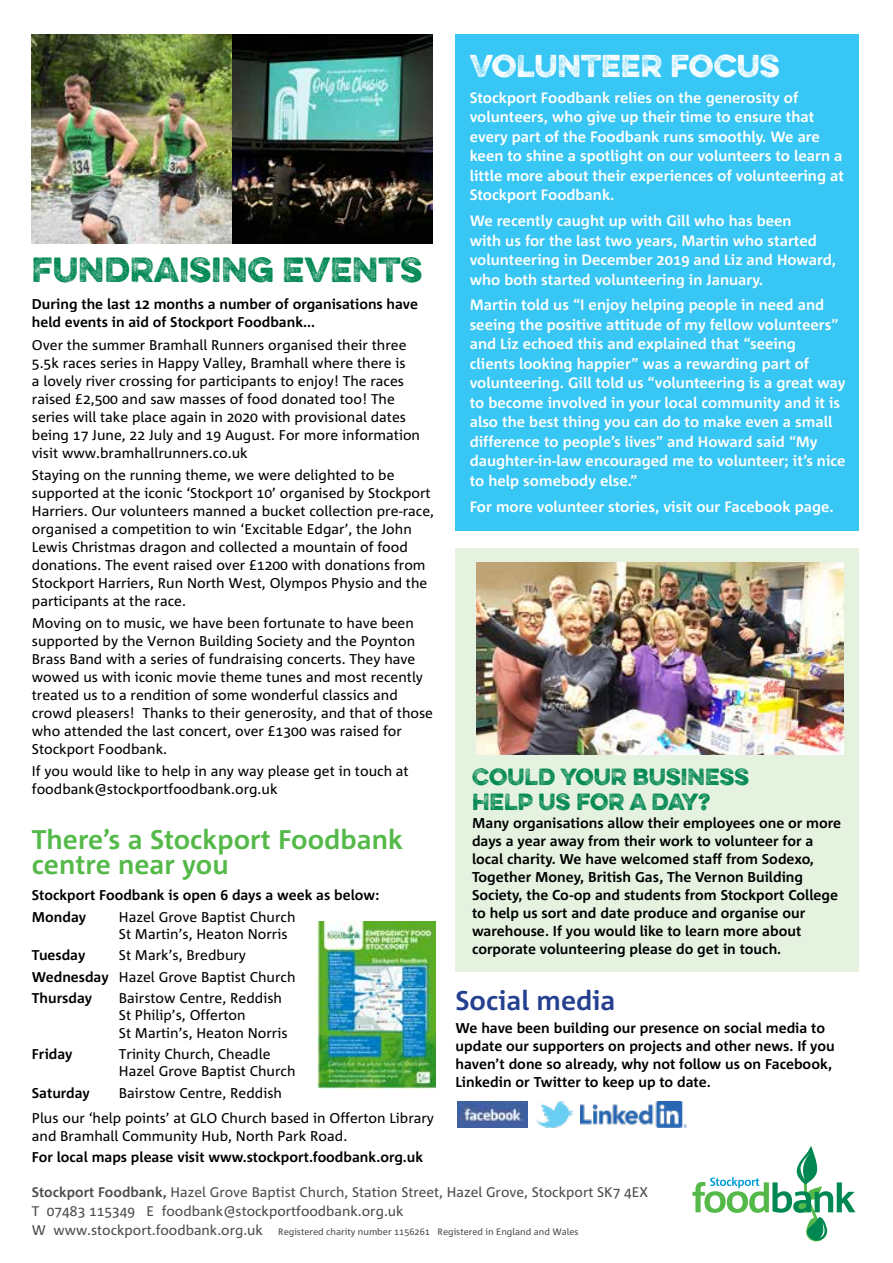
<style>
.page{position:relative;width:893px;height:1263px;background:#fff}
.page>*{position:absolute;margin:0;border:0;box-sizing:border-box;transform-origin:0 0}
.t1{font:300 31.35px "Eveleth";color:#008752}
.t2{font:300 28.35px "Eveleth";color:#fff}
.t3{font:700 27px/25.5px "Corpid";color:#54b948}
.t4{font:700 27px "Corpid";color:#25408f}
.t5{font:300 21px/25.5px "Eveleth";color:#008752}
.t6{font:700 15px/19.5px "Corpid";color:#fff}
.t7{font:700 14.25px/18px "Corpid";color:#000}
.t8{font:14.1px/18px "Corpid";color:#000}
.t9{font:700 14.1px/18px "Corpid";color:#000}
.t10{font:13.95px/19.2px "Corpid";color:#4d4d4f}
.t11{font:9.3px "Corpid";color:#4d4d4f}
.s1{font-weight:700}
.s2{font-size:13.95px}
</style>
<div class="page">
<svg style="left:692px;top:1146px;width:163px;height:96px"></svg>
<div style="left:455px;top:549px;width:404px;height:423px;background:#e5f2e0"></div>
<div style="left:455px;top:34px;width:404px;height:496px;background:#38c6f4"></div>
<img style="left:476px;top:562px;width:367px;height:193px">
<img style="left:317px;top:922px;width:118px;height:166px">
<img style="left:32px;top:34px;width:401px;height:209px">
<img style="left:458px;top:1101px;width:69px;height:26px">
<img style="left:536px;top:1101px;width:38px;height:28px">
<img style="left:580px;top:1101px;width:107px;height:26px">
<h1 class="t1" style="left:32px;top:246px;width:392px">FUNDRAISING EVENTS</h1>
<p class="t9" style="left:32px;top:296px;width:388px">During the last 12 months a number of organisations have held events in aid of Stockport Foodbank...</p>
<p class="t8" style="left:32px;top:336px;width:390px">Over the summer Bramhall Runners organised their three 5.5k races series in Happy Valley, Bramhall where there is<br>a lovely river crossing for participants to enjoy! The races raised £2,500 and saw masses of food donated too! The series will take place again in 2020 with provisional dates being 17 June, 22 July and 19 August. For more information visit www.bramhallrunners.co.uk</p>
<p class="t8" style="left:32px;top:466px;width:404px">Staying on the running theme, we were delighted to be supported at the iconic ‘Stockport 10’ organised by Stockport Harriers. Our volunteers manned a bucket collection pre-race, organised a competition to win ‘Excitable Edgar’, the John Lewis Christmas dragon and collected a mountain of food donations. The event raised over £1200 with donations from Stockport Harriers, Run North West, Olympos Physio and the participants at the race.</p>
<p class="t8" style="left:32px;top:614px;width:403px">Moving on to music, we have been fortunate to have been supported by the Vernon Building Society and the Poynton Brass Band with a series of fundraising concerts. They have wowed us with iconic movie theme tunes and most recently treated us to a rendition of some wonderful classics and crowd pleasers! Thanks to their generosity, and that of those who attended the last concert, over £1300 was raised for Stockport Foodbank.</p>
<p class="t8" style="left:32px;top:763px;width:378px">If you would like to help in any way please get in touch at foodbank@stockportfoodbank.org.uk</p>
<h3 class="t3" style="left:32px;top:827px;width:373px">There’s a Stockport Foodbank centre near you</h3>
<p class="t9" style="left:32px;top:885px;width:349px;line-height:21.5px">Stockport Foodbank is open 6 days a week as below:<br>Monday</p>
<p class="t8" style="left:119px;top:908px;width:178px;line-height:17.2px">Hazel Grove Baptist Church<br>St Martin’s, Heaton Norris</p>
<p class="t9" style="left:32px;top:946px;width:55px">Tuesday</p>
<p class="t8" style="left:32px;top:945px;width:265px;line-height:21.5px;text-indent:87px">St Mark’s, Bredbury<br><span class="s1">Wednesday</span> Hazel Grove Baptist Church<br><span class="s1">Thursday</span></p>
<p class="t8" style="left:119px;top:990px;width:170px;line-height:17.2px">Bairstow Centre, Reddish<br>St Philip’s, Offerton<br>St Martin’s, Heaton Norris</p>
<p class="t9" style="left:32px;top:1045px;width:42px">Friday</p>
<p class="t8" style="left:119px;top:1046px;width:178px;line-height:17.2px">Trinity Church, Cheadle<br>Hazel Grove Baptist Church</p>
<p class="t9" style="left:32px;top:1084px;width:59px">Saturday</p>
<p class="t8" style="left:32px;top:1080px;width:404px;line-height:25.7px;text-indent:87px">Bairstow Centre, Reddish<br>Plus our ‘help points’ at GLO Church based in Offerton Library</p>
<p class="t8" style="left:32px;top:1127px;width:317px">and Bramhall Community Hub, North Park Road.</p>
<p class="t9" style="left:32px;top:1148px;width:393px">For local maps please visit www.stockport.foodbank.org.uk</p>
<h2 class="t2" style="left:470px;top:44px;width:311px">VOLUNTEER FOCUS</h2>
<p class="t6" style="left:470px;top:88px;width:376px">Stockport Foodbank relies on the generosity of volunteers, who give up their time to ensure that every part of the Foodbank runs smoothly. We are keen to shine a spotlight on our volunteers to learn a little more about their experiences of volunteering at Stockport Foodbank.</p>
<p class="t6" style="left:470px;top:211px;width:368px">We recently caught up with Gill who has been<br>with us for the last two years, Martin who started volunteering in December 2019 and Liz and Howard, who both started volunteering in January.</p>
<p class="t6" style="left:470px;top:296px;width:377px">Martin told us “I enjoy helping people in need and seeing the positive attitude of my fellow volunteers” and Liz echoed this and explained that “seeing<br>clients looking happier” was a rewarding part of volunteering. Gill told us “volunteering is a great way to become involved in your local community and it is also the best thing you can do to make even a small difference to people’s lives” and Howard said “My daughter-in-law encouraged me to volunteer; it’s nice to help somebody else.”</p>
<p class="t6" style="left:470px;top:497px;width:366px">For more volunteer stories, visit our Facebook page.</p>
<h3 class="t5" style="left:472px;top:763px;width:278px">COULD YOUR BUSINESS<br>HELP US FOR A DAY?</h3>
<p class="t7" style="left:472px;top:814px;width:371px">Many organisations allow their employees one or more days a year away from their work to volunteer for a local charity. We have welcomed staff from Sodexo, Together Money, British Gas, The Vernon Building Society, the Co-op and students from Stockport College to help us sort and date produce and organise our warehouse. If you would like to learn more about corporate volunteering please do get in touch.</p>
<h3 class="t4" style="left:455px;top:986px;width:161px">Social media</h3>
<p class="t7" style="left:455px;top:1019px;width:381px">We have been building our presence on social media to update our supporters on projects and other news. If you haven’t done so already, why not follow us on Facebook, Linkedin or Twitter to keep up to date.</p>
<p class="t10" style="left:32px;top:1182px;width:618px"><span class="s1">Stockport Foodbank,</span> Hazel Grove Baptist Church, Station Street, Hazel Grove, Stockport SK7 4EX<br>T 07483 115349 E foodbank@stockportfoodbank.org.uk</p>
<p class="t11" style="left:32px;top:1227px;width:548px"><span class="s2">W www.stockport.foodbank.org.uk</span> Registered charity number 1156261 Registered in England and Wales</p>
</div>
